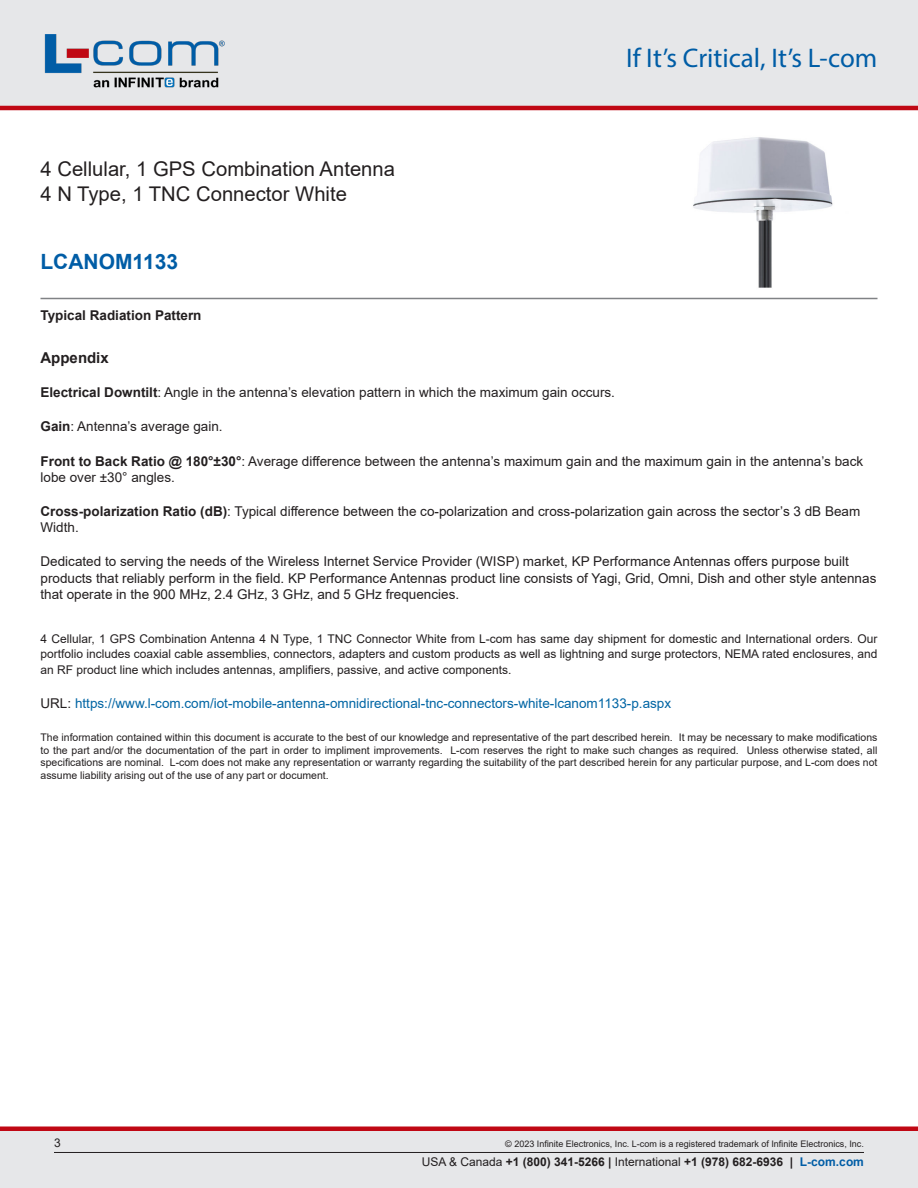
<style>
.page{position:relative;width:918px;height:1188px;background:#fff}
.page>*{position:absolute;margin:0;border:0;box-sizing:border-box;transform-origin:0 0}
.t1{font:27px "Myriad Pro";color:#005da6}
.Branded_Part_No{font:700 21px "Arial";color:#005da6}
.Web_Description_Para{font:20.25px/24.3px "Arial";color:#231f20}
.Marketing_and_URL{font:700 15px "Arial";color:#231f20}
.Marketing_and_URL-2{font:13.5px/16.2px "Arial";color:#231f20}
.Marketing_and_URL-3{font:13.5px "Arial";color:#0065a4}
.Head2{font:700 13.5px "Arial";color:#231f20}
.Web_Description_Para-2{font:12px/14.4px "Arial";color:#231f20}
.t2{font:700 12px "Arial";color:#231f20}
.t3{font:10.5px/12.6px "Arial";color:#231f20;text-align:justify}
.Copyright_disclaimer{font:9px "Arial";color:#231f20}
.s1{font-weight:700}
.s2{color:#231f20}
.s3{font-weight:400}
.s4{color:#005da6}
</style>
<div class="page">
<div style="left:0;top:1131px;width:918px;height:57px;background:#e6e7e9"></div>
<div style="left:0;top:1126px;width:918px;height:5px;background:#c00814"></div>
<div style="left:0;top:0;width:918px;height:108px;background:#e6e7e9"></div>
<hr style="left:0;top:106px;width:918px;height:4px;background:#c00814">
<img style="left:44px;top:34px;width:181px;height:54px">
<hr style="left:54px;top:1152px;width:810px;height:1px;background:#231f20">
<hr style="left:40px;top:298px;width:838px;height:1px;background:#808285">
<img style="left:693px;top:137px;width:140px;height:151px">
<h1 class="Web_Description_Para" style="left:40px;top:157px;width:356px">4 Cellular, 1 GPS Combination Antenna<br>4 N Type, 1 TNC Connector White</h1>
<p class="Branded_Part_No" style="left:40px;top:247px;width:139px">LCANOM1133</p>
<h1 class="t1" style="left:626px;top:41px;width:253px">If It’s Critical, It’s L-com</h1>
<p class="Head2" style="left:40px;top:306px;width:163px">Typical Radiation Pattern</p>
<p class="Marketing_and_URL" style="left:40px;top:347px;width:70px">Appendix</p>
<p class="Marketing_and_URL-2" style="left:40px;top:384px;width:576px"><span class="s1">Electrical Downtilt</span>: Angle in the antenna’s elevation pattern in which the maximum gain occurs.</p>
<p class="Marketing_and_URL-2" style="left:40px;top:419px;width:184px"><span class="s1">Gain</span>: Antenna’s average gain.</p>
<p class="Marketing_and_URL-2" style="left:40px;top:453px;width:824px"><span class="s1">Front to Back Ratio @ 180°±30°</span>: Average difference between the antenna’s maximum gain and the maximum gain in the antenna’s back lobe over ±30° angles.</p>
<p class="Marketing_and_URL-2" style="left:40px;top:503px;width:821px"><span class="s1">Cross-polarization Ratio (dB)</span>: Typical difference between the co-polarization and cross-polarization gain across the sector’s 3 dB Beam<br>Width.</p>
<p class="Marketing_and_URL-2" style="left:40px;top:554px;width:837px">Dedicated to serving the needs of the Wireless Internet Service Provider (WISP) market, KP Performance Antennas offers purpose built products that reliably perform in the field. KP Performance Antennas product line consists of Yagi, Grid, Omni, Dish and other style antennas that operate in the 900 MHz, 2.4 GHz, 3 GHz, and 5 GHz frequencies.</p>
<h1 class="Web_Description_Para-2" style="left:40px;top:632px;width:838px">4 Cellular, 1 GPS Combination Antenna 4 N Type, 1 TNC Connector White from L-com has same day shipment for domestic and International orders. Our portfolio includes coaxial cable assemblies, connectors, adapters and custom products as well as lightning and surge protectors, NEMA rated enclosures, and</h1>
<h1 class="Web_Description_Para-2" style="left:40px;top:662px;width:472px">an RF product line which includes antennas, amplifiers, passive, and active components.</h1>
<p class="Marketing_and_URL-3" style="left:40px;top:694px;width:632px"><span class="s2">URL:</span> https://www.l-com.com/iot-mobile-antenna-omnidirectional-tnc-connectors-white-lcanom1133-p.aspx</p>
<p class="t3" style="left:40px;top:731px;width:838px">The information contained within this document is accurate to the best of our knowledge and representative of the part described herein. It may be necessary to make modifications to the part and/or the documentation of the part in order to impliment improvements. L-com reserves the right to make such changes as required. Unless otherwise stated, all specifications are nominal. L-com does not make any representation or warranty regarding the suitability of the part described herein for any particular purpose, and L-com does not assume liability arising out of the use of any part or document.</p>
<p class="Web_Description_Para-2" style="left:54px;top:1136px;width:8px">3</p>
<p class="Copyright_disclaimer" style="left:505px;top:1138px;width:360px">© 2023 Infinite Electronics, Inc. L-com is a registered trademark of Infinite Electronics, Inc.</p>
<p class="t2" style="left:422px;top:1153px;width:444px"><span class="s3">USA &amp; Canada</span> +1 (800) 341-5266 | <span class="s3">International</span> +1 (978) 682-6936 | <span class="s4">L-com.com</span></p>
</div>
